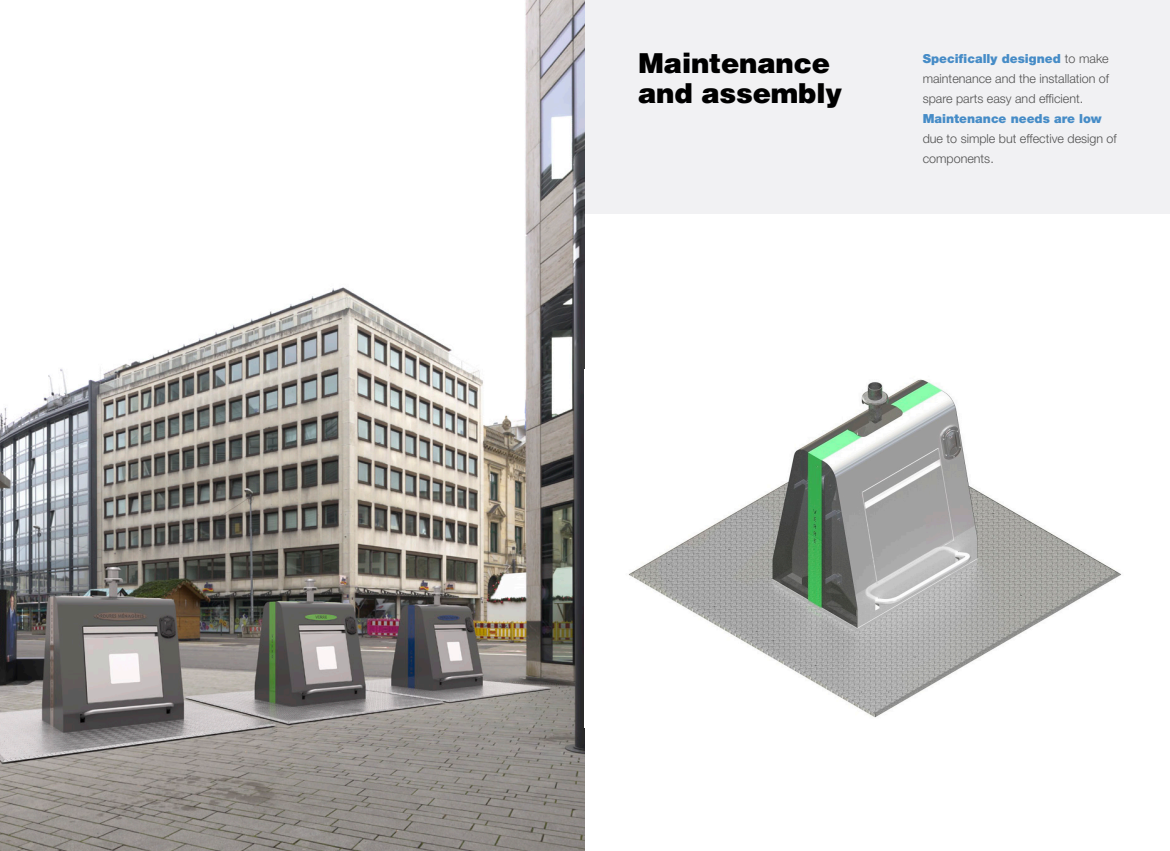
<style>
.page{position:relative;width:1170px;height:851px;background:#fff}
.page>*{position:absolute;margin:0;border:0;box-sizing:border-box;transform-origin:0 0}
._01__Titular_F{font:900 27.5px/30px "Helvetica LT Pro";letter-spacing:-.01em;color:#000}
.t1{font:300 12.5px/20px "Helvetica Neue LT Std";color:#565655;text-align:justify}
.t2{font:900 12.5px "Helvetica Neue LT Std";color:#4b95d1}
.s1{font-weight:900;color:#4b95d1}
</style>
<div class="page">
<div style="left:585px;top:0;width:584px;height:213px;background:#f1f1f3"></div>
<img style="left:0;top:0;width:585px;height:850px">
<img style="left:628px;top:379px;width:493px;height:339px">
<p class="_01__Titular_F" style="left:638px;top:48px;width:205px">Maintenance and assembly</p>
<p class="t1" style="left:922px;top:48px;width:188px"><span class="s1">Specifically designed</span> to make maintenance and the installation of spare parts easy and efficient.</p>
<p class="t2" style="left:922px;top:111px;width:180px">Maintenance needs are low</p>
<p class="t1" style="left:922px;top:128px;width:196px">due to simple but effective design of components.</p>
</div>
